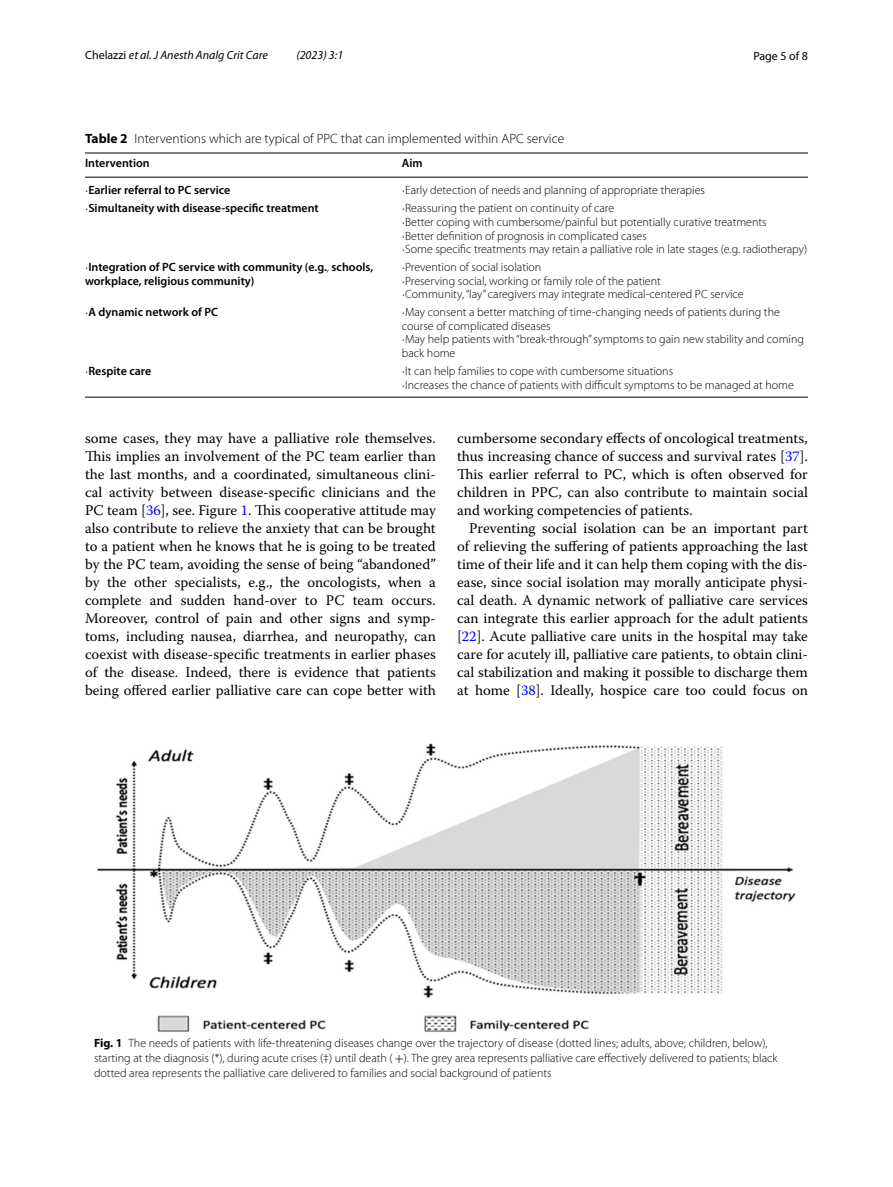
<style>
.page{position:relative;width:893px;height:1187px;background:#fff}
.page>*{position:absolute;margin:0;border:0;box-sizing:border-box;transform-origin:0 0}
.t1{font:14.7px/18px "Warnock Pro";color:#000;text-align:justify}
.t2{font:300 13.5px "Myriad Pro";color:#000}
.t3{font:300 12px/13.5px "Myriad Pro";color:#000}
.t4{font:600 12px/13.5px "Myriad Pro";color:#000}
.t5{font:italic 12px "Myriad Pro";color:#000}
.t6{font:12px "Myriad Pro";color:#000}
.s1{font-style:normal}
.s2{font-weight:700}
.s3{font-family:"MTSY";font-weight:400}
.s4{font-weight:300}
.s5{color:#00f}
</style>
<div class="page">
<hr style="left:85px;top:153px;width:317px;height:1px;background:#000">
<hr style="left:85px;top:177px;width:317px;height:1px;background:#000">
<hr style="left:402px;top:153px;width:406px;height:1px;background:#000">
<hr style="left:402px;top:177px;width:406px;height:1px;background:#000">
<hr style="left:85px;top:397px;width:317px;height:1px;background:#000">
<hr style="left:402px;top:397px;width:406px;height:1px;background:#000">
<img style="left:97px;top:743px;width:699px;height:288px">
<p class="t5" style="left:85px;top:48px;width:184px"><span class="s1">Chelazzi</span> et al. J Anesth Analg Crit Care</p>
<p class="t5" style="left:296px;top:48px;width:48px">(2023) 3:1</p>
<p class="t6" style="left:753px;top:48px;width:56px">Page 5 of 8</p>
<p class="t2" style="left:85px;top:131px;width:481px"><span class="s2">Table 2</span> Interventions which are typical of PPC that can implemented within APC service</p>
<p class="t4" style="left:85px;top:156px;width:66px">Intervention</p>
<p class="t4" style="left:402px;top:156px;width:22px">Aim</p>
<p class="t4" style="left:85px;top:183px;width:147px"><span class="s3">·</span>Earlier referral to PC service</p>
<p class="t3" style="left:402px;top:184px;width:305px"><span class="s3">·</span>Early detection of needs and planning of appropriate therapies</p>
<p class="t4" style="left:85px;top:201px;width:235px"><span class="s3">·</span>Simultaneity with disease-specific treatment</p>
<p class="t3" style="left:402px;top:202px;width:407px"><span class="s3">·</span>Reassuring the patient on continuity of care<br><span class="s3">·</span>Better coping with cumbersome/painful but potentially curative treatments<br><span class="s3">·</span>Better definition of prognosis in complicated cases<br><span class="s3">·</span>Some specific treatments may retain a palliative role in late stages (e.g. radiotherapy)</p>
<p class="t4" style="left:85px;top:260px;width:290px"><span class="s3">·</span>Integration of PC service with community (e.g.<span class="s4">,</span> schools, workplace, religious community)</p>
<p class="t3" style="left:402px;top:260px;width:343px"><span class="s3">·</span>Prevention of social isolation<br><span class="s3">·</span>Preserving social, working or family role of the patient<br><span class="s3">·</span>Community, “lay” caregivers may integrate medical-centered PC service</p>
<p class="t4" style="left:85px;top:305px;width:135px"><span class="s3">·</span>A dynamic network of PC</p>
<p class="t3" style="left:402px;top:306px;width:404px"><span class="s3">·</span>May consent a better matching of time-changing needs of patients during the course of complicated diseases<br><span class="s3">·</span>May help patients with “break-through” symptoms to gain new stability and coming back home</p>
<p class="t4" style="left:85px;top:364px;width:68px"><span class="s3">·</span>Respite care</p>
<p class="t3" style="left:402px;top:364px;width:393px"><span class="s3">·</span>It can help families to cope with cumbersome situations<br><span class="s3">·</span>Increases the chance of patients with difficult symptoms to be managed at home</p>
<p class="t1" style="left:85px;top:428px;width:352px">some cases, they may have a palliative role themselves.<br>This implies an involvement of the PC team earlier than the last months, and a coordinated, simultaneous clini&shy;cal activity between disease-specific clinicians and the PC team [<span class="s5">36</span>], see. Figure <span class="s5">1</span>. This cooperative attitude may also contribute to relieve the anxiety that can be brought to a patient when he knows that he is going to be treated by the PC team, avoiding the sense of being “abandoned” by the other specialists, e.g., the oncologists, when a complete and sudden hand-over to PC team occurs.<br>Moreover, control of pain and other signs and symp&shy;toms, including nausea, diarrhea, and neuropathy, can coexist with disease-specific treatments in earlier phases of the disease. Indeed, there is evidence that patients being offered earlier palliative care can cope better with</p>
<p class="t1" style="left:457px;top:428px;width:352px">cumbersome secondary effects of oncological treatments, thus increasing chance of success and survival rates [<span class="s5">37</span>].<br>This earlier referral to PC, which is often observed for children in PPC, can also contribute to maintain social and working competencies of patients.</p>
<p class="t1" style="left:457px;top:518px;width:352px;text-indent:12px">Preventing social isolation can be an important part of relieving the suffering of patients approaching the last time of their life and it can help them coping with the dis&shy;ease, since social isolation may morally anticipate physi&shy;cal death. A dynamic network of palliative care services can integrate this earlier approach for the adult patients [<span class="s5">22</span>]. Acute palliative care units in the hospital may take care for acutely ill, palliative care patients, to obtain clini&shy;cal stabilization and making it possible to discharge them at home [<span class="s5">38</span>]. Ideally, hospice care too could focus on</p>
<p class="t3" style="left:94px;top:1035px;width:685px;line-height:15px"><span class="s2">Fig. 1</span> The needs of patients with life-threatening diseases change over the trajectory of disease (dotted lines; adults, above; children, below), starting at the diagnosis (*), during acute crises (‡) until death (<span class="s3">+</span>). The grey area represents palliative care effectively delivered to patients; black dotted area represents the palliative care delivered to families and social background of patients</p>
</div>
